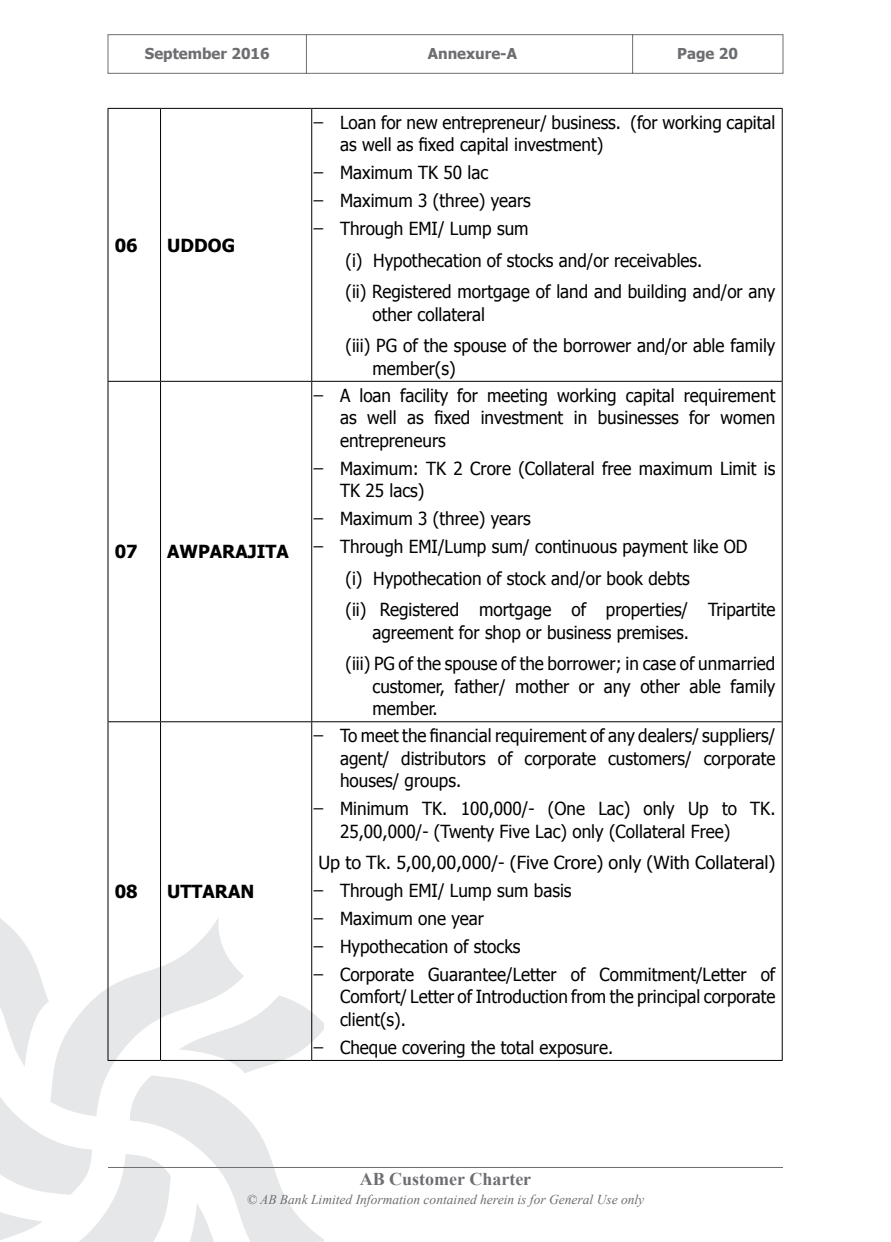
<style>
.page{position:relative;width:891px;height:1242px;background:#fff}
.page>*{position:absolute;margin:0;border:0;box-sizing:border-box;transform-origin:0 0}
.t1{font:18px/22.5px "Tahoma";color:#000;scale:.95 1}
.t2{font:18px/27.9px "Tahoma";color:#000}
.t3{font:700 18px "Tahoma";color:#000}
.t4{font:700 18px "Times New Roman";color:#6d6e71}
.t5{font:700 15px "Tahoma";color:#6d6e71}
.t6{font:italic 13.5px "Times New Roman";color:#6d6e71}
</style>
<div class="page">
<svg style="left:0;top:917px;width:324px;height:325px"></svg>
<hr style="left:108px;top:1167px;width:675px;height:1px;background:#6d6e71">
<svg style="left:107px;top:34px;width:677px;height:40px"></svg>
<hr style="left:108px;top:108px;width:53px;height:1px;background:#000">
<hr style="left:108px;top:109px;width:1px;height:272px;background:#000">
<hr style="left:161px;top:108px;width:151px;height:1px;background:#000">
<hr style="left:160px;top:109px;width:1px;height:272px;background:#000">
<hr style="left:312px;top:108px;width:471px;height:1px;background:#000">
<hr style="left:311px;top:109px;width:1px;height:272px;background:#000">
<hr style="left:782px;top:109px;width:1px;height:272px;background:#000">
<hr style="left:108px;top:381px;width:53px;height:1px;background:#000">
<hr style="left:108px;top:382px;width:1px;height:339px;background:#000">
<hr style="left:161px;top:381px;width:151px;height:1px;background:#000">
<hr style="left:160px;top:382px;width:1px;height:339px;background:#000">
<hr style="left:312px;top:381px;width:471px;height:1px;background:#000">
<hr style="left:311px;top:382px;width:1px;height:339px;background:#000">
<hr style="left:782px;top:382px;width:1px;height:339px;background:#000">
<hr style="left:108px;top:721px;width:53px;height:1px;background:#000">
<hr style="left:108px;top:722px;width:1px;height:338px;background:#000">
<hr style="left:161px;top:721px;width:151px;height:1px;background:#000">
<hr style="left:160px;top:722px;width:1px;height:338px;background:#000">
<hr style="left:312px;top:721px;width:471px;height:1px;background:#000">
<hr style="left:311px;top:722px;width:1px;height:338px;background:#000">
<hr style="left:782px;top:722px;width:1px;height:338px;background:#000">
<hr style="left:108px;top:1060px;width:53px;height:1px;background:#000">
<hr style="left:161px;top:1060px;width:151px;height:1px;background:#000">
<hr style="left:312px;top:1060px;width:471px;height:1px;background:#000">
<p class="t5" style="left:145px;top:43px;width:126px">September 2016</p>
<p class="t5" style="left:428px;top:43px;width:91px">Annexure-A</p>
<p class="t5" style="left:677px;top:43px;width:62px">Page 20</p>
<p class="t3" style="left:115px;top:233px;width:24px">06</p>
<p class="t3" style="left:167px;top:233px;width:69px">UDDOG</p>
<p class="t3" style="left:115px;top:539px;width:24px">07</p>
<p class="t3" style="left:167px;top:539px;width:123px">AWPARAJITA</p>
<p class="t3" style="left:115px;top:879px;width:24px">08</p>
<p class="t3" style="left:167px;top:879px;width:88px">UTTARAN</p>
<p class="t1" style="left:340px;top:110px;width:460px;text-indent:-22px">̶ Loan for new entrepreneur/ business. (for working capital as well as fixed capital investment)</p>
<p class="t1" style="left:318px;top:158px;width:225px;line-height:27.9px">̶ Maximum TK 50 lac<br>̶ Maximum 3 (three) years ̶ Through EMI/ Lump sum</p>
<p class="t1" style="left:345px;top:243px;width:454px;line-height:31.5px">(i) Hypothecation of stocks and/or receivables.<br>(ii) Registered mortgage of land and building and/or any</p>
<p class="t1" style="left:345px;top:297px;width:454px;line-height:31.5px;text-indent:27px">other collateral<br>(iii) PG of the spouse of the borrower and/or able family</p>
<p class="t1" style="left:372px;top:356px;width:89px">member(s)</p>
<p class="t1" style="left:340px;top:383px;width:460px;text-align:justify;text-indent:-22px">̶ A loan facility for meeting working capital requirement as well as fixed investment in businesses for women entrepreneurs</p>
<p class="t1" style="left:340px;top:456px;width:460px;text-indent:-22px">̶ Maximum: TK 2 Crore (Collateral free maximum Limit is<br>TK 25 lacs)</p>
<p class="t1" style="left:318px;top:504px;width:453px;line-height:27.9px">̶ Maximum 3 (three) years<br>̶ Through EMI/Lump sum/ continuous payment like OD</p>
<p class="t1" style="left:345px;top:561px;width:454px;line-height:31.5px">(i) Hypothecation of stock and/or book debts<br>(ii) Registered mortgage of properties/ Tripartite</p>
<p class="t1" style="left:345px;top:615px;width:454px;line-height:31.5px;text-indent:27px">agreement for shop or business premises.<br>(iii) PG of the spouse of the borrower; in case of unmarried</p>
<p class="t1" style="left:372px;top:674px;width:426px">customer, father/ mother or any other able family member.</p>
<p class="t1" style="left:340px;top:724px;width:460px;text-align:justify;text-indent:-22px">̶ To meet the financial requirement of any dealers/ suppliers/ agent/ distributors of corporate customers/ corporate houses/ groups.</p>
<p class="t1" style="left:340px;top:797px;width:460px;text-indent:-22px">̶ Minimum TK. 100,000/- (One Lac) only Up to TK.<br>25,00,000/- (Twenty Five Lac) only (Collateral Free)</p>
<p class="t2" style="left:318px;top:848px;width:459px">Up to Tk. 5,00,00,000/- (Five Crore) only (With Collateral) ̶ Through EMI/ Lump sum basis<br>̶ Maximum one year<br>̶ Hypothecation of stocks<br>̶ Corporate Guarantee/Letter of Commitment/Letter of</p>
<p class="t1" style="left:340px;top:985px;width:460px">Comfort/ Letter of Introduction from the principal corporate client(s).</p>
<p class="t1" style="left:318px;top:1035px;width:312px">̶ Cheque covering the total exposure.</p>
<p class="t4" style="left:360px;top:1166px;width:173px">AB Customer Charter</p>
<p class="t6" style="left:247px;top:1190px;width:399px">© AB Bank Limited Information contained herein is for General Use only</p>
</div>
